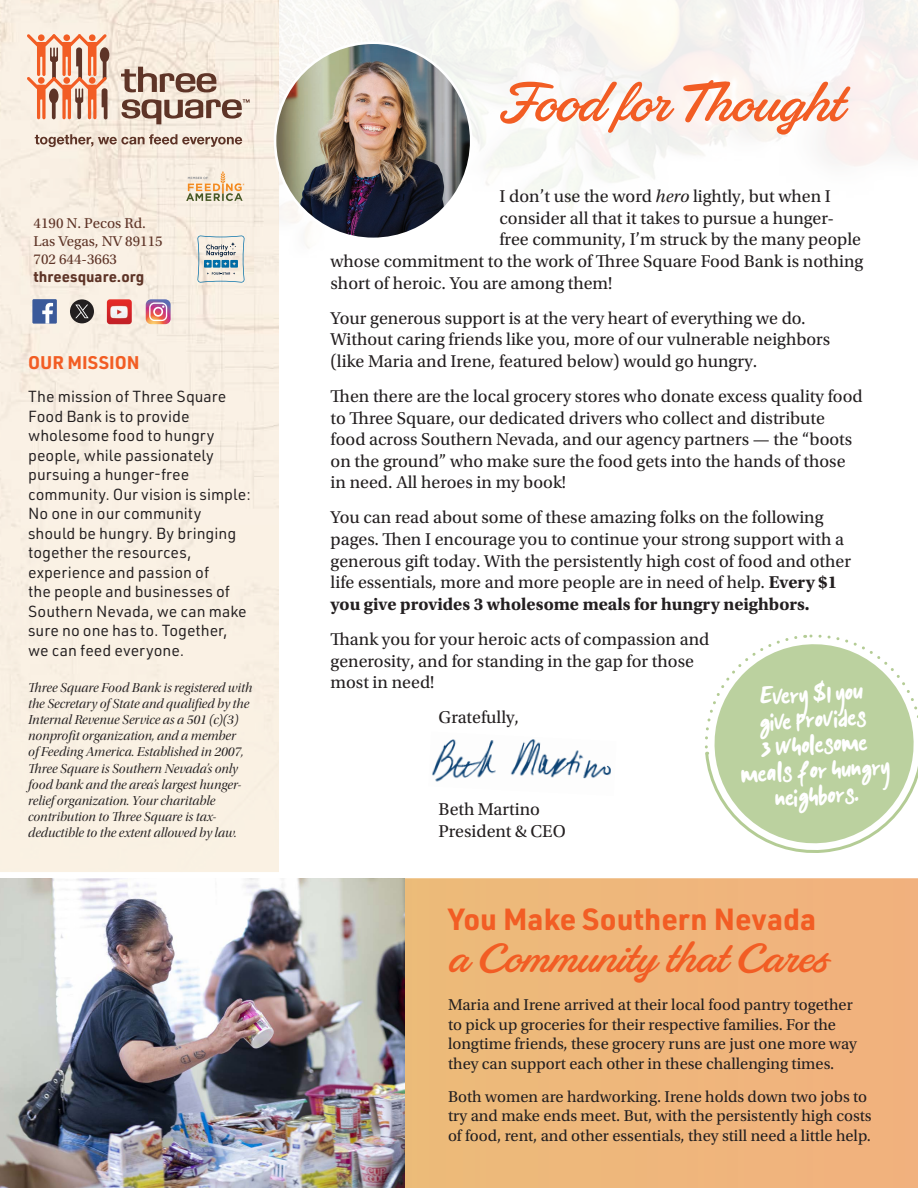
<style>
.page{position:relative;width:918px;height:1188px;background:#fff}
.page>*{position:absolute;margin:0;border:0;box-sizing:border-box;transform-origin:0 0}
.t1{font:54px "Sauber Script";color:#f25d24}
.t2{font:42.3px "Sauber Script";color:#f25d24}
.t3{font:700 30px "URWDIN";color:#f25d24}
.t4{font:24px/25.5px "kalem";color:#fff;text-align:center}
.t5{font:18px/21.6px "Utopia Std";color:#231f20}
.t6{font:700 18px "URWDIN";color:#f25d24}
.t7{font:16.5px/19.5px "Utopia Std";color:#231f20}
.t8{font:15.75px/19.5px "URWDIN";color:#231f20}
.t9{font:15px/18px "Utopia Std";color:#5e3427}
.t10{font:700 15px "URWDIN";color:#5e3427}
.t11{font:13.5px/16.2px "Utopia Std Disp It";color:#231f20}
.s1{font-style:italic}
.s2{font-weight:700}
.s3{font-family:"Kalam";font-weight:700}
</style>
<div class="page">
<div style="left:405px;top:878px;width:513px;height:310px;background:#efb67c"></div>
<div style="left:0;top:0;width:279px;height:872px;background:#faf1e3"></div>
<div style="left:70px;top:299px;width:24px;height:24px;background:#231f20;border-radius:50%"></div>
<svg style="left:75px;top:305px;width:14px;height:13px"></svg>
<div style="left:32px;top:299px;width:25px;height:25px;background:#3b5a9a"></div>
<svg style="left:42px;top:303px;width:11px;height:21px"></svg>
<img style="left:107px;top:299px;width:25px;height:25px">
<svg style="left:146px;top:299px;width:25px;height:25px"></svg>
<svg style="left:197px;top:236px;width:47px;height:47px;background:#c3cdce"></svg>
<svg style="left:27px;top:34px;width:82px;height:85px;background:#e2a88e"></svg>
<svg style="left:121px;top:67px;width:95px;height:25px;background:#b59d8f"></svg>
<svg style="left:121px;top:99px;width:129px;height:25px;background:#baa396"></svg>
<svg style="left:35px;top:134px;width:207px;height:13px;background:#c7b3a6"></svg>
<svg style="left:186px;top:171px;width:58px;height:30px;background:#e1ceb1"></svg>
<img style="left:275px;top:43px;width:196px;height:196px;border-radius:98px">
<img style="left:432px;top:739px;width:179px;height:43px">
<img style="left:0;top:878px;width:405px;height:310px">
<svg style="left:705px;top:634px;width:213px;height:219px;fill:#bbd19f"></svg>
<p class="t9" style="left:34px;top:215px;width:131px">4190 N. Pecos Rd.<br>Las Vegas, NV 89115<br>702 644-3663</p>
<p class="t10" style="left:34px;top:267px;width:112px">threesquare.org</p>
<p class="t6" style="left:28px;top:350px;width:113px">OUR MISSION</p>
<p class="t8" style="left:28px;top:386px;width:224px">The mission of Three Square<br>Food Bank is to provide wholesome food to hungry people, while passionately pursuing a hunger-free community. Our vision is simple:<br>No one in our community should be hungry. By bringing together the resources, experience and passion of<br>the people and businesses of<br>Southern Nevada, we can make sure no one has to. Together, we can feed everyone.</p>
<p class="t11" style="left:28px;top:680px;width:226px">Three Square Food Bank is registered with the Secretary of State and qualified by the Internal Revenue Service as a 501 (c)(3) nonprofit organization, and a member<br>of Feeding America. Established in 2007, Three Square is Southern Nevada’s only food bank and the area’s largest hunger&shy;relief organization. Your charitable contribution to Three Square is tax&shy;deductible to the extent allowed by law.</p>
<h1 class="t1" style="left:500px;top:65px;width:345px">Food for Thought</h1>
<p class="t5" style="left:500px;top:186px;width:333px">I don’t use the word <span class="s1">hero</span> lightly, but when I</p>
<p class="t5" style="left:500px;top:207px;width:336px">consider all that it takes to pursue a hunger-</p>
<p class="t5" style="left:500px;top:229px;width:363px">free community, I’m struck by the many people</p>
<p class="t5" style="left:331px;top:251px;width:534px">whose commitment to the work of Three Square Food Bank is nothing</p>
<p class="t5" style="left:331px;top:272px;width:283px">short of heroic. You are among them!</p>
<p class="t5" style="left:331px;top:307px;width:501px">Your generous support is at the very heart of everything we do.<br>Without caring friends like you, more of our vulnerable neighbors (like Maria and Irene, featured below) would go hungry.</p>
<p class="t5" style="left:331px;top:386px;width:534px">Then there are the local grocery stores who donate excess quality food to Three Square, our dedicated drivers who collect and distribute food across Southern Nevada, and our agency partners — the “boots on the ground” who make sure the food gets into the hands of those in need. All heroes in my book!</p>
<p class="t5" style="left:331px;top:507px;width:522px">You can read about some of these amazing folks on the following pages. Then I encourage you to continue your strong support with a generous gift today. With the persistently high cost of food and other life essentials, more and more people are in need of help. <span class="s2">Every $1 you give provides 3 wholesome meals for hungry neighbors.</span></p>
<p class="t5" style="left:331px;top:629px;width:380px">Thank you for your heroic acts of compassion and generosity, and for standing in the gap for those most in need!</p>
<p class="t5" style="left:439px;top:707px;width:82px">Gratefully,</p>
<h3 class="t4" style="left:736px;top:684px;width:150px;rotate:-3deg"><span class="s3">E</span>very <span class="s3">$</span>1 you<br>give provides<br>3 wholesome meals for hungry neighbors.</h3>
<p class="t5" style="left:439px;top:799px;width:129px">Beth Martino<br>President &amp; CEO</p>
<h3 class="t3" style="left:448px;top:899px;width:370px">You Make Southern Nevada</h3>
<h2 class="t2" style="left:448px;top:929px;width:382px">a Community that Cares</h2>
<p class="t7" style="left:448px;top:995px;width:410px">Maria and Irene arrived at their local food pantry together to pick up groceries for their respective families. For the longtime friends, these grocery runs are just one more way they can support each other in these challenging times.</p>
<p class="t7" style="left:448px;top:1087px;width:425px">Both women are hardworking. Irene holds down two jobs to try and make ends meet. But, with the persistently high costs of food, rent, and other essentials, they still need a little help.</p>
</div>
